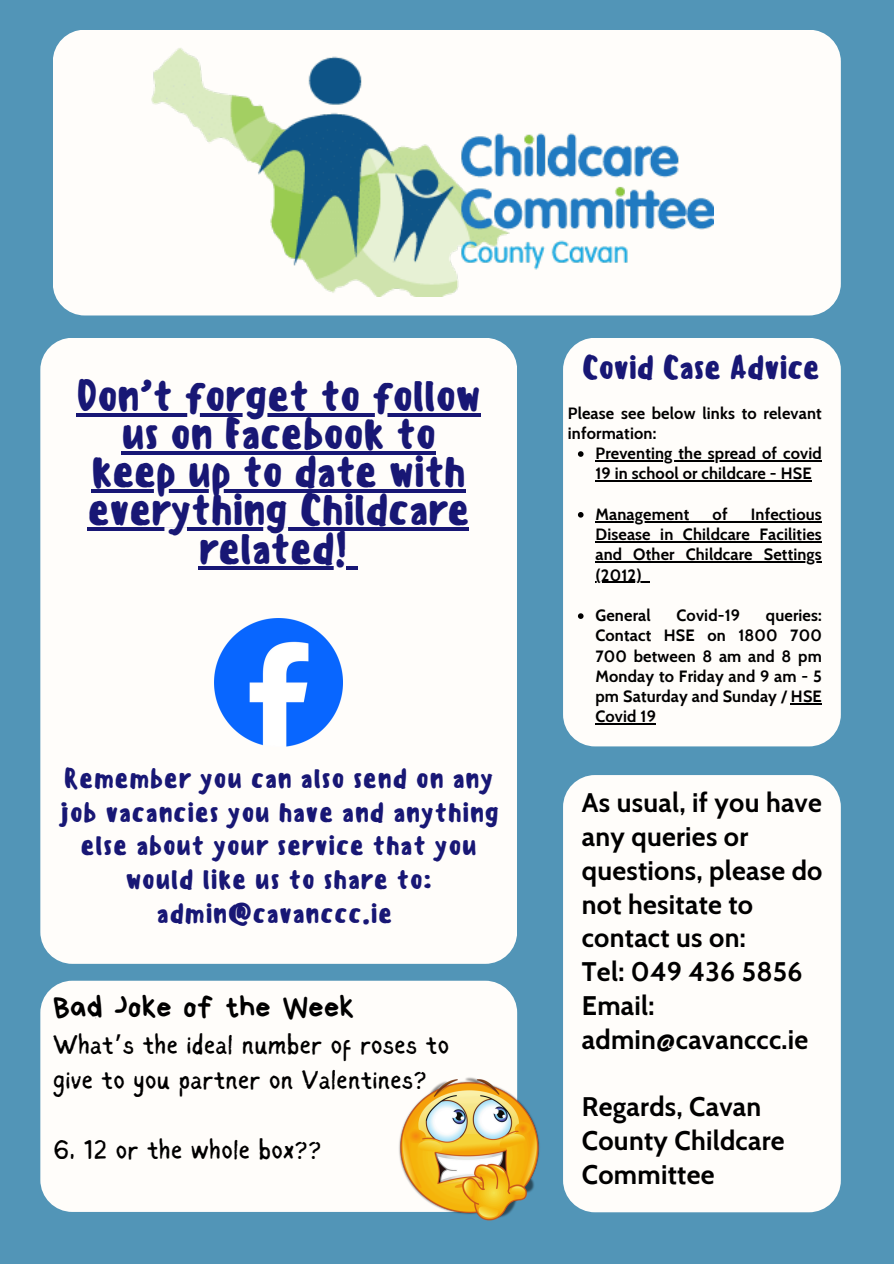
<style>
.page{position:relative;width:894px;height:1264px;background:#fff}
.page>*{position:absolute;margin:0;border:0;box-sizing:border-box;transform-origin:0 0}
.t1{font:500 42.75px/38.2px "Sensei";letter-spacing:-.025em;color:#181775;text-align:center}
.t2{font:500 32.25px "Sensei";letter-spacing:-.025em;color:#181775}
.t3{font:30px "Bryndan Write";letter-spacing:.01em;color:#000}
.t4{font:27px/35px "Sigher";letter-spacing:.01em;color:#000}
.t5{font:700 26.7px/33.8px "Cabin";letter-spacing:.01em;color:#000}
.t6{font:500 26.7px/33.8px "Sensei";letter-spacing:.01em;color:#181775;text-align:center}
.t7{font:700 16.2px/20.2px "Cabin";letter-spacing:.01em;color:#000}
.s1{font-family:"Noto Sans Gurmukhi"}
</style>
<div class="page">
<div style="left:0;top:0;width:893px;height:1263px;background:#5295b7"></div>
<div style="left:53px;top:30px;width:787px;height:285px;background:#fffdfa;border-radius:32px"></div>
<div style="left:40px;top:338px;width:477px;height:625px;background:#fffdfa;border-radius:32px"></div>
<img style="left:151px;top:48px;width:562px;height:249px">
<div style="left:563px;top:338px;width:277px;height:408px;background:#fffdfa;border-radius:32px"></div>
<img style="left:214px;top:618px;width:129px;height:128px">
<div style="left:563px;top:775px;width:277px;height:437px;background:#fffdfa;border-radius:32px"></div>
<div style="left:40px;top:980px;width:477px;height:231px;background:#fffdfa;border-radius:32px"></div>
<img style="left:388px;top:1065px;width:152px;height:156px">
<svg style="left:578px;top:451px;width:5px;height:6px"></svg>
<hr style="left:595px;top:460px;width:226px;height:1px;background:#000">
<hr style="left:595px;top:480px;width:216px;height:1px;background:#000">
<svg style="left:578px;top:512px;width:5px;height:5px"></svg>
<hr style="left:595px;top:521px;width:226px;height:1px;background:#000">
<hr style="left:595px;top:541px;width:226px;height:1px;background:#000">
<hr style="left:595px;top:561px;width:226px;height:1px;background:#000">
<hr style="left:595px;top:581px;width:46px;height:2px;background:#000">
<svg style="left:641px;top:581px;width:8px;height:2px"></svg>
<svg style="left:578px;top:613px;width:5px;height:6px"></svg>
<hr style="left:790px;top:703px;width:31px;height:1px;background:#000">
<hr style="left:595px;top:723px;width:61px;height:1px;background:#000">
<hr style="left:76px;top:413px;width:404px;height:3px;background:#181775">
<hr style="left:121px;top:451px;width:314px;height:3px;background:#181775">
<hr style="left:91px;top:489px;width:374px;height:4px;background:#181775">
<hr style="left:87px;top:527px;width:382px;height:4px;background:#181775">
<hr style="left:198px;top:566px;width:148px;height:3px;background:#181775">
<svg style="left:346px;top:566px;width:11px;height:3px"></svg>
<p class="t1" style="left:76px;top:376px;width:406px">Don’t forget to follow us on Facebook to</p>
<p class="t1" style="left:91px;top:453px;width:376px">keep up to date with</p>
<p class="t1" style="left:87px;top:491px;width:384px">everything Childcare</p>
<h3 class="t1" style="left:198px;top:529px;width:150px">related!</h3>
<p class="t6" style="left:58px;top:761px;width:443px">Remember you can also send on any job vacancies you have and anything else about your service that you would like us to share to: admin@cavanccc.ie</p>
<p class="t3" style="left:53px;top:991px;width:302px">Bad Joke of the Week</p>
<h1 class="t4" style="left:53px;top:1029px;width:397px">What<span class="s1">’</span>s the ideal number of roses to give to you partner on Valentines?</h1>
<p class="t4" style="left:53px;top:1134px;width:270px">6, 12 or the whole box??</p>
<h4 class="t2" style="left:581px;top:348px;width:239px">Covid Case Advice</h4>
<h2 class="t7" style="left:567px;top:402px;width:255px">Please see below links to relevant information:</h2>
<h4 class="t7" style="left:595px;top:443px;width:228px">Preventing the spread of covid<br>19 in school or childcare - HSE</h4>
<h4 class="t7" style="left:595px;top:504px;width:95px">Management</h4>
<h4 class="t7" style="left:712px;top:504px;width:16px">of</h4>
<h4 class="t7" style="left:595px;top:504px;width:228px;text-align:right">Infectious<br>Disease in Childcare Facilities</h4>
<p class="t7" style="left:595px;top:544px;width:228px">and Other Childcare Settings</p>
<h2 class="t7" style="left:595px;top:564px;width:48px">(2012)</h2>
<h2 class="t7" style="left:595px;top:605px;width:57px">General</h2>
<h2 class="t7" style="left:676px;top:605px;width:65px">Covid-19</h2>
<h2 class="t7" style="left:595px;top:605px;width:228px;text-align:justify;text-indent:170px">queries:<br>Contact HSE on 1800 700<br>700 between 8 am and 8 pm</h2>
<h5 class="t7" style="left:595px;top:666px;width:228px;text-align:justify">Monday to Friday and 9 am - 5 pm Saturday and Sunday / HSE Covid 19</h5>
<h3 class="t5" style="left:581px;top:786px;width:242px">As usual, if you have any queries or questions, please do not hesitate to contact us on:<br>Tel: 049 436 5856<br>Email: admin@cavanccc.ie</h3>
<p class="t5" style="left:581px;top:1089px;width:204px">Regards, Cavan<br>County Childcare<br>Committee</p>
</div>
